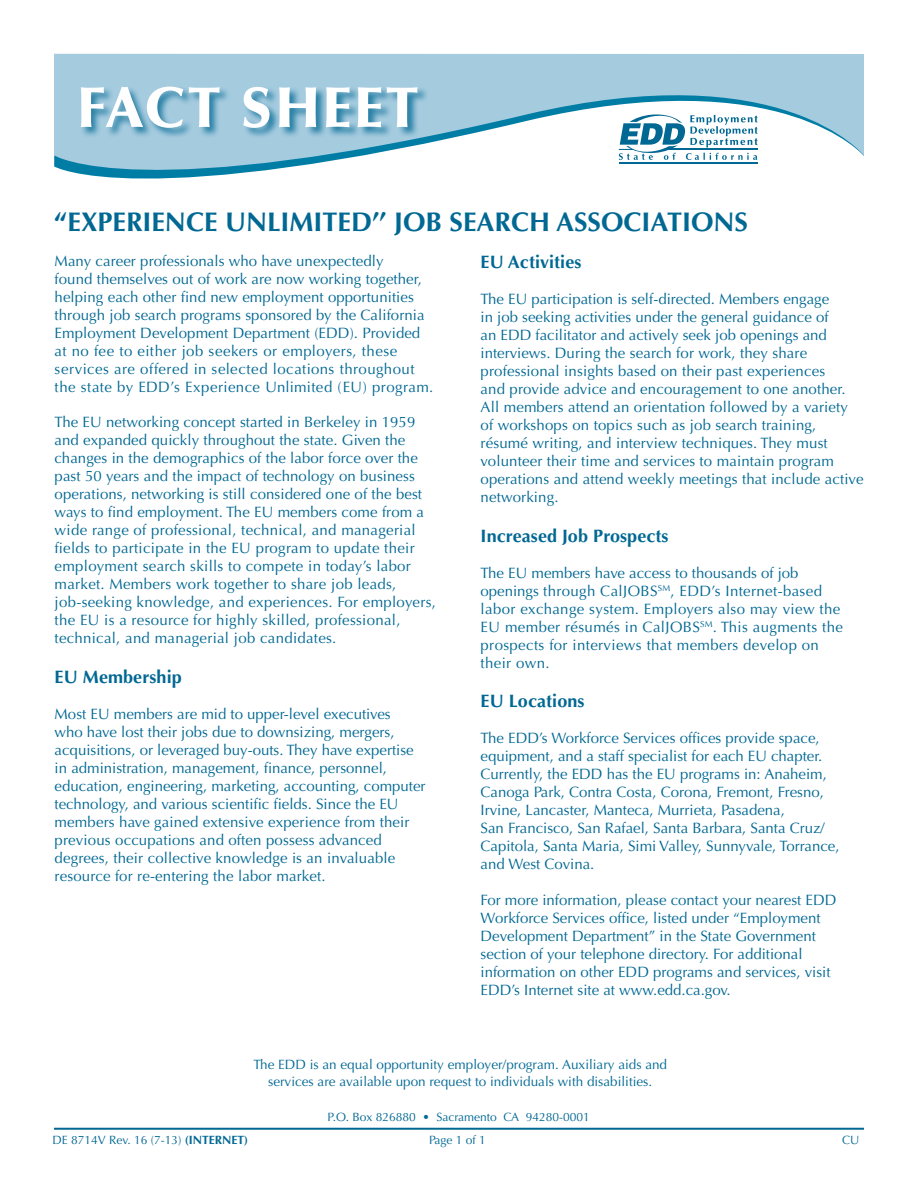
<style>
.page{position:relative;width:918px;height:1188px;background:#fff}
.page>*{position:absolute;margin:0;border:0;box-sizing:border-box;transform-origin:0 0}
.t1{font:700 27px "Optima";color:#006893}
.t2{font:700 18px "Optima";letter-spacing:.005em;color:#006893}
.t3{font:15px/18px "Optima";letter-spacing:.005em;color:#006893}
.t4{font:15px/18px "Optima";letter-spacing:.025em;color:#006893}
.t5{font:13.5px/16.2px "Optima";color:#006893;text-align:center}
.t6{font:12px "Optima";color:#006893}
.s1{font-weight:700}
</style>
<div class="page">
<svg style="left:54px;top:54px;width:810px;height:125px;fill:#a5cbdf"></svg>
<hr style="left:54px;top:1128px;width:810px;height:2px;background:#006893">
<div style="left:81px;top:86px;width:348px;height:53px;background:#006893;opacity:.75"></div>
<svg style="left:81px;top:87px;width:337px;height:41px"></svg>
<p class="t1" style="left:54px;top:206px;width:696px">“EXPERIENCE UNLIMITED’’ JOB SEARCH ASSOCIATIONS</p>
<p class="t3" style="left:55px;top:252px;width:380px">Many career professionals who have unexpectedly<br>found themselves out of work are now working together, helping each other find new employment opportunities through job search programs sponsored by the California Employment Development Department (EDD). Provided at no fee to either job seekers or employers, these services are offered in selected locations throughout the state by EDD’s Experience Unlimited (EU) program.</p>
<p class="t3" style="left:55px;top:413px;width:383px">The EU networking concept started in Berkeley in 1959 and expanded quickly throughout the state. Given the changes in the demographics of the labor force over the past 50 years and the impact of technology on business operations, networking is still considered one of the best ways to find employment. The EU members come from a wide range of professional, technical, and managerial fields to participate in the EU program to update their employment search skills to compete in today’s labor market. Members work together to share job leads, job‑seeking knowledge, and experiences. For employers, the EU is a resource for highly skilled, professional, technical, and managerial job candidates.</p>
<p class="t2" style="left:55px;top:666px;width:129px">EU Membership</p>
<p class="t3" style="left:55px;top:705px;width:372px">Most EU members are mid to upper‑level executives<br>who have lost their jobs due to downsizing, mergers, acquisitions, or leveraged buy‑outs. They have expertise in administration, management, finance, personnel, education, engineering, marketing, accounting, computer technology, and various scientific fields. Since the EU members have gained extensive experience from their previous occupations and often possess advanced degrees, their collective knowledge is an invaluable resource for re‑entering the labor market.</p>
<p class="t2" style="left:481px;top:251px;width:102px">EU Activities</p>
<p class="t3" style="left:481px;top:290px;width:384px">The EU participation is self‑directed. Members engage<br>in job seeking activities under the general guidance of<br>an EDD facilitator and actively seek job openings and interviews. During the search for work, they share professional insights based on their past experiences<br>and provide advice and encouragement to one another.<br>All members attend an orientation followed by a variety of workshops on topics such as job search training, résumé writing, and interview techniques. They must volunteer their time and services to maintain program operations and attend weekly meetings that include active networking.</p>
<p class="t2" style="left:481px;top:525px;width:190px">Increased Job Prospects</p>
<p class="t4" style="left:481px;top:564px;width:364px">The EU members have access to thousands of job openings through CalJOBS<sup>SM</sup>, EDD’s Internet‑based labor exchange system. Employers also may view the EU member résumés in CalJOBS<sup>SM</sup>. This augments the prospects for interviews that members develop on their own.</p>
<p class="t2" style="left:481px;top:691px;width:106px">EU Locations</p>
<p class="t3" style="left:481px;top:729px;width:360px">The EDD’s Workforce Services offices provide space, equipment, and a staff specialist for each EU chapter.<br>Currently, the EDD has the EU programs in: Anaheim, Canoga Park, Contra Costa, Corona, Fremont, Fresno, Irvine, Lancaster, Manteca, Murrieta, Pasadena,<br>San Francisco, San Rafael, Santa Barbara, Santa Cruz/ Capitola, Santa Maria, Simi Valley, Sunnyvale, Torrance, and West Covina.</p>
<p class="t3" style="left:481px;top:891px;width:357px">For more information, please contact your nearest EDD Workforce Services office, listed under “Employment Development Department” in the State Government section of your telephone directory. For additional information on other EDD programs and services, visit EDD’s Internet site at www.edd.ca.gov.</p>
<p class="t5" style="left:253px;top:1057px;width:415px">The EDD is an equal opportunity employer/program. Auxiliary aids and services are available upon request to individuals with disabilities.</p>
<p class="t6" style="left:328px;top:1110px;width:264px">P.O. Box 826880 • Sacramento CA 94280-0001</p>
<p class="t6" style="left:52px;top:1133px;width:197px">DE 8714V Rev. 16 (7-13) <span class="s1">(INTERNET)</span></p>
<p class="t6" style="left:429px;top:1133px;width:58px">Page 1 of 1</p>
<p class="t6" style="left:842px;top:1133px;width:19px">CU</p>
</div>
